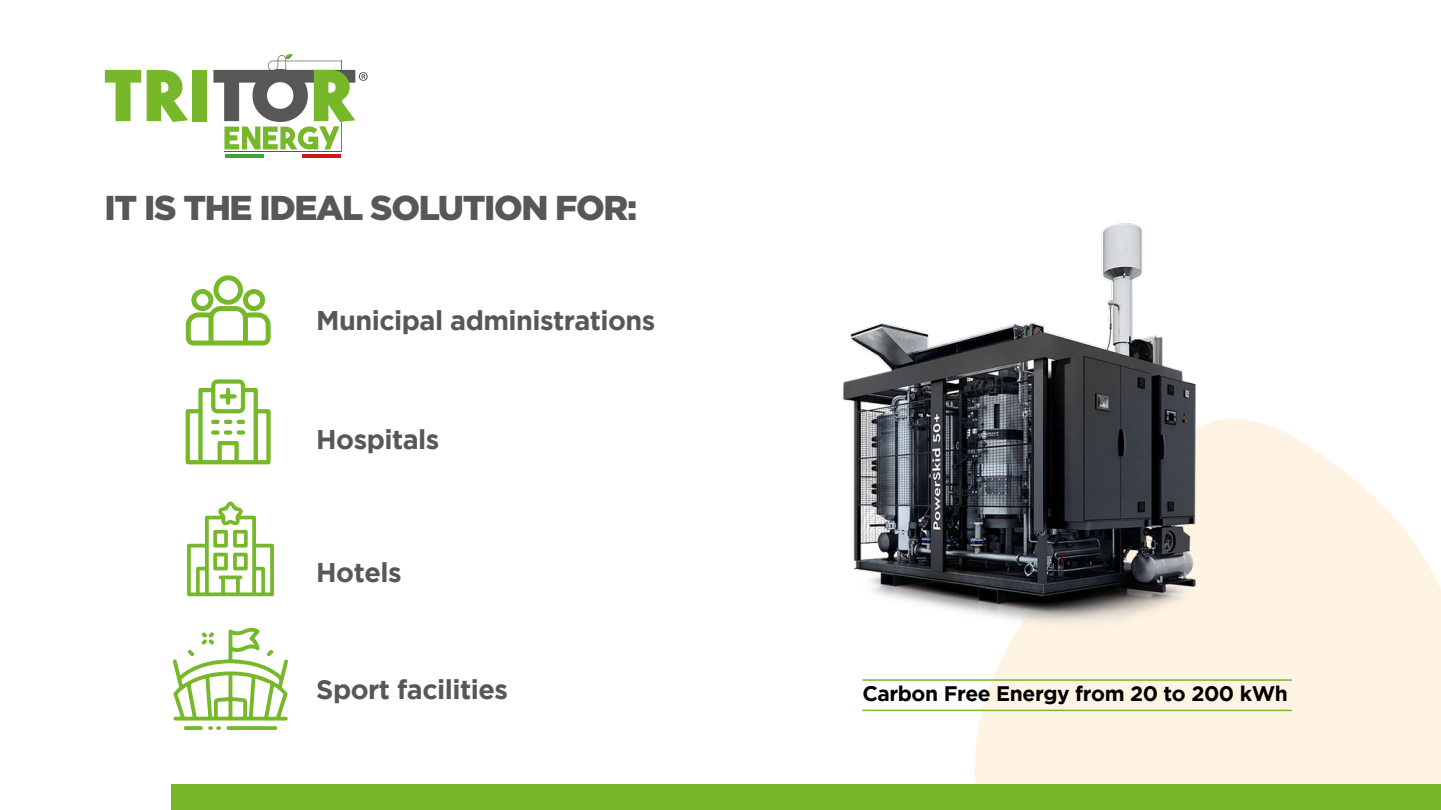
<style>
.page{position:relative;width:1441px;height:810px;background:#fff}
.page>*{position:absolute;margin:0;border:0;box-sizing:border-box;transform-origin:0 0}
.t1{font:900 34.5px "Gotham";letter-spacing:-.04em;color:#575756}
.t2{font:700 27px "Gotham";letter-spacing:-.02em;color:#575756}
.t3{font:700 21px "Gotham";letter-spacing:-.02em;color:#000}
</style>
<div class="page">
<div style="left:172px;top:784px;width:1268px;height:26px;background:#76b82a"></div>
<svg style="left:957px;top:423px;width:483px;height:361px;background:#fef5e6"></svg>
<hr style="left:224px;top:151px;width:117px;height:1px;background:#575756">
<svg style="left:105px;top:70px;width:36px;height:51px"></svg>
<svg style="left:147px;top:70px;width:41px;height:52px"></svg>
<div style="left:192px;top:70px;width:15px;height:51px;background:#76b82a"></div>
<hr style="left:341px;top:61px;width:1px;height:91px;background:#5c9833">
<svg style="left:213px;top:54px;width:155px;height:95px"></svg>
<hr style="left:224px;top:154px;width:39px;height:4px;background:#3fa535">
<hr style="left:302px;top:154px;width:39px;height:4px;background:#cd1719">
<svg style="left:186px;top:275px;width:85px;height:71px"></svg>
<svg style="left:185px;top:379px;width:85px;height:85px"></svg>
<svg style="left:187px;top:501px;width:87px;height:95px"></svg>
<svg style="left:173px;top:627px;width:115px;height:103px"></svg>
<img style="left:842px;top:223px;width:418px;height:461px">
<hr style="left:862px;top:679px;width:429px;height:2px;background:#76b82a">
<hr style="left:862px;top:710px;width:429px;height:1px;background:#76b82a">
<p class="t1" style="left:105px;top:184px;width:534px">IT IS THE IDEAL SOLUTION FOR:</p>
<p class="t2" style="left:316px;top:305px;width:340px">Municipal administrations</p>
<p class="t2" style="left:316px;top:424px;width:124px">Hospitals</p>
<p class="t2" style="left:316px;top:557px;width:87px">Hotels</p>
<p class="t2" style="left:316px;top:673px;width:193px">Sport facilities</p>
<p class="t3" style="left:862px;top:682px;width:427px">Carbon Free Energy from 20 to 200 kWh</p>
</div>
